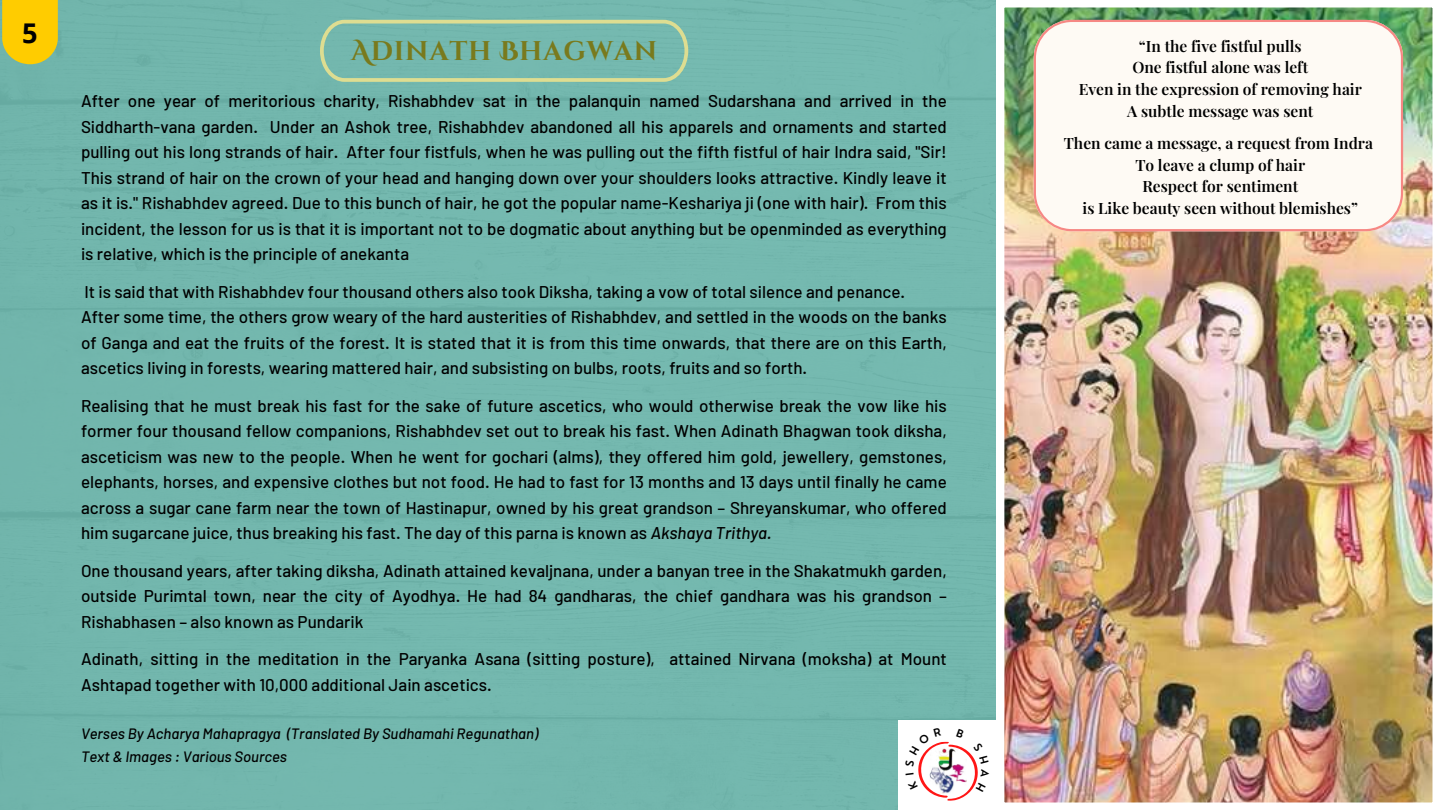
<style>
.page{position:relative;width:1440px;height:810px;background:#fff}
.page>*{position:absolute;margin:0;border:0;box-sizing:border-box;transform-origin:0 0}
.t1{font:700 27.2px "Open Sans";color:#000}
.t2{font:700 27px "Cinzel Decorative";letter-spacing:.03em;color:#797a1d}
.t3{font:500 17px/25.5px "Barlow";color:#000;text-align:justify}
.t4{font:600 15.6px/21.6px "Playfair Display";color:#000;text-align:center}
.t5{font:italic 500 15px/22.5px "Barlow";color:#000}
.s1{font-style:italic}
</style>
<div class="page">
<div style="left:0;top:0;width:996px;height:810px;background:#73b7ae"></div>
<img style="left:1004px;top:7px;width:429px;height:796px">
<div style="left:1034px;top:20px;width:369px;height:211px;background:#fefaf4"></div>
<svg style="left:320px;top:20px;width:368px;height:62px;background:#81bcaa"></svg>
<svg style="left:2px;top:0;width:56px;height:64px;background:#f1c90f"></svg>
<div style="left:898px;top:720px;width:99px;height:90px;background:#fff"></div>
<svg style="left:918px;top:741px;width:60px;height:60px"></svg>
<h1 class="t1" style="left:22px;top:14px;width:17px">5</h1>
<h2 class="t2" style="left:351px;top:33px;width:308px">Adinath Bhagwan</h2>
<p class="t3" style="left:81px;top:88px;width:867px">After one year of meritorious charity, Rishabhdev sat in the palanquin named Sudarshana and arrived in the Siddharth-vana garden. Under an Ashok tree, Rishabhdev abandoned all his apparels and ornaments and started pulling out his long strands of hair. After four fistfuls, when he was pulling out the fifth fistful of hair Indra said, "Sir!<br>This strand of hair on the crown of your head and hanging down over your shoulders looks attractive. Kindly leave it as it is." Rishabhdev agreed. Due to this bunch of hair, he got the popular name-Keshariya ji (one with hair). From this incident, the lesson for us is that it is important not to be dogmatic about anything but be openminded as everything is relative, which is the principle of anekanta</p>
<p class="t3" style="left:81px;top:278px;width:867px;text-align:left">It is said that with Rishabhdev four thousand others also took Diksha, taking a vow of total silence and penance.<br>After some time, the others grow weary of the hard austerities of Rishabhdev, and settled in the woods on the banks of Ganga and eat the fruits of the forest. It is stated that it is from this time onwards, that there are on this Earth, ascetics living in forests, wearing mattered hair, and subsisting on bulbs, roots, fruits and so forth.</p>
<p class="t3" style="left:81px;top:392px;width:867px">Realising that he must break his fast for the sake of future ascetics, who would otherwise break the vow like his former four thousand fellow companions, Rishabhdev set out to break his fast. When Adinath Bhagwan took diksha, asceticism was new to the people. When he went for gochari (alms), they offered him gold, jewellery, gemstones, elephants, horses, and expensive clothes but not food. He had to fast for 13 months and 13 days until finally he came across a sugar cane farm near the town of Hastinapur, owned by his great grandson – Shreyanskumar, who offered him sugarcane juice, thus breaking his fast. The day of this parna is known as <span class="s1">Akshaya Trithya.</span></p>
<p class="t3" style="left:81px;top:557px;width:867px">One thousand years, after taking diksha, Adinath attained kevaljnana, under a banyan tree in the Shakatmukh garden, outside Purimtal town, near the city of Ayodhya. He had 84 gandharas, the chief gandhara was his grandson – Rishabhasen – also known as Pundarik</p>
<p class="t3" style="left:81px;top:646px;width:867px">Adinath, sitting in the meditation in the Paryanka Asana (sitting posture), attained Nirvana (moksha) at Mount<br>Ashtapad together with 10,000 additional Jain ascetics.</p>
<p class="t5" style="left:81px;top:722px;width:459px">Verses By Acharya Mahapragya (Translated By Sudhamahi Regunathan)<br>Text &amp; Images : Various Sources</p>
<p class="t4" style="left:1079px;top:34px;width:285px">“In the five fistful pulls<br>One fistful alone was left<br>Even in the expression of removing hair<br>A subtle message was sent</p>
<p class="t4" style="left:1064px;top:132px;width:311px">Then came a message, a request from Indra<br>To leave a clump of hair<br>Respect for sentiment<br>is Like beauty seen without blemishes”</p>
</div>
